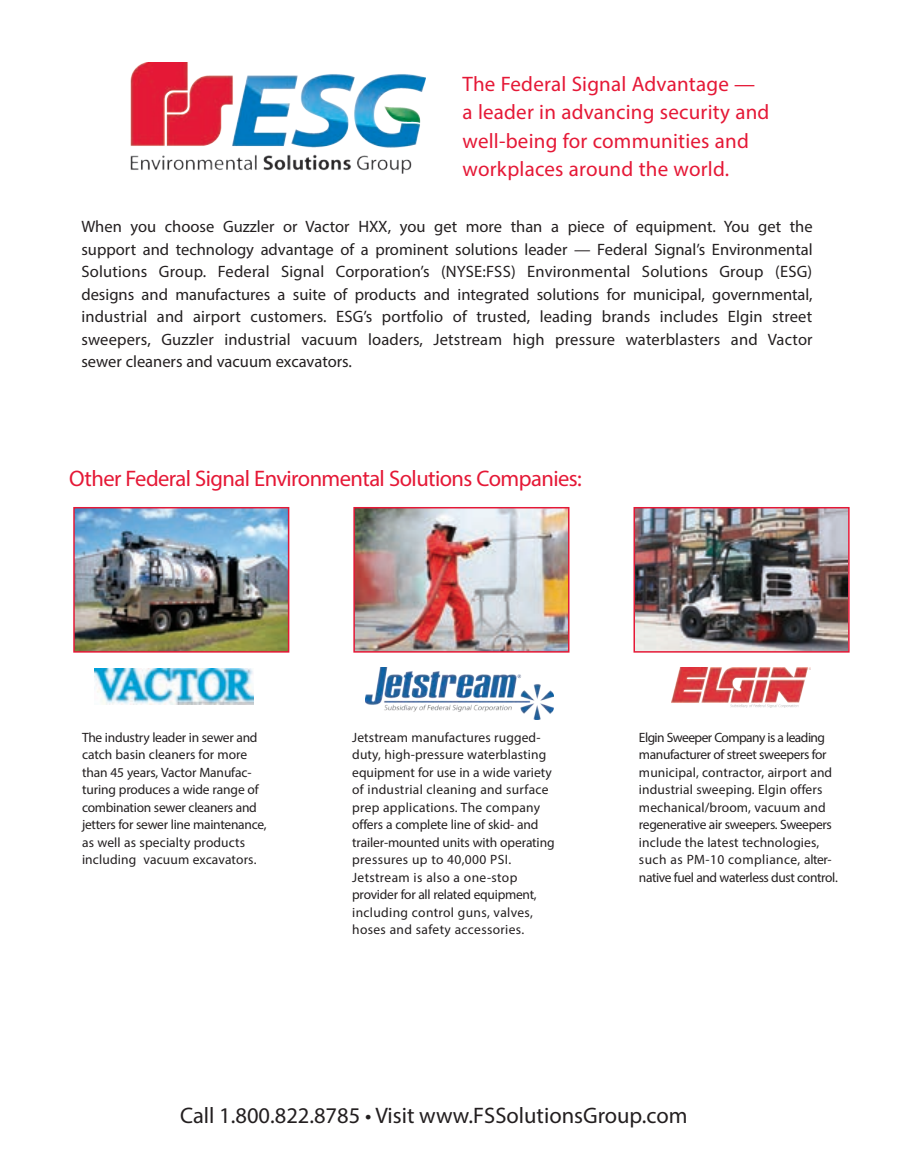
<style>
.page{position:relative;width:905px;height:1175px;background:#fff}
.page>*{position:absolute;margin:0;border:0;box-sizing:border-box;transform-origin:0 0}
.sub_feature_head{font:22.5px "Myriad Pro";letter-spacing:-.025em;color:#e51836}
.t1{font:22.5px "Myriad Pro";color:#231f20}
.sub__feature_text{font:21px/28.5px "Myriad Pro";letter-spacing:.01em;color:#e51836}
.text{font:16.5px/22.5px "Myriad Pro";color:#231f20;text-align:justify}
.sub__feature_text-2{font:13.5px/17.5px "Myriad Pro";color:#231f20}
</style>
<div class="page">
<img style="left:366px;top:667px;width:187px;height:52px">
<img style="left:356px;top:510px;width:210px;height:139px">
<div style="left:353px;top:507px;width:216px;height:145px;border:2px solid #e51836"></div>
<img style="left:76px;top:510px;width:210px;height:139px">
<div style="left:73px;top:507px;width:216px;height:145px;border:2px solid #e51836"></div>
<img style="left:636px;top:510px;width:210px;height:139px">
<div style="left:633px;top:507px;width:216px;height:145px;border:2px solid #e51836"></div>
<img style="left:130px;top:63px;width:295px;height:111px">
<img style="left:94px;top:668px;width:160px;height:36px">
<img style="left:672px;top:667px;width:138px;height:40px">
<p class="sub__feature_text" style="left:462px;top:69px;width:308px">The Federal Signal Advantage — a leader in advancing security and well-being for communities and workplaces around the world.</p>
<p class="text" style="left:81px;top:215px;width:732px">When you choose Guzzler or Vactor HXX, you get more than a piece of equipment. You get the support and technology advantage of a prominent solutions leader — Federal Signal’s Environmental Solutions Group. Federal Signal Corporation’s (NYSE:FSS) Environmental Solutions Group (ESG) designs and manufactures a suite of products and integrated solutions for municipal, governmental, industrial and airport customers. ESG’s portfolio of trusted, leading brands includes Elgin street sweepers, Guzzler industrial vacuum loaders, Jetstream high pressure waterblasters and Vactor sewer cleaners and vacuum excavators.</p>
<p class="sub_feature_head" style="left:69px;top:464px;width:514px">Other Federal Signal Environmental Solutions Companies:</p>
<p class="sub__feature_text-2" style="left:352px;top:728px;width:204px">Jetstream manufactures rugged&shy;duty, high-pressure waterblasting equipment for use in a wide variety of industrial cleaning and surface prep applications. The company offers a complete line of skid- and trailer-mounted units with operating pressures up to 40,000 PSI.<br>Jetstream is also a one-stop provider for all related equipment, including control guns, valves, hoses and safety accessories.</p>
<p class="sub__feature_text-2" style="left:82px;top:728px;width:186px">The industry leader in sewer and catch basin cleaners for more than 45 years, Vactor Manufac&shy;turing produces a wide range of combination sewer cleaners and jetters for sewer line maintenance, as well as specialty products including vacuum excavators.</p>
<p class="sub__feature_text-2" style="left:639px;top:728px;width:200px">Elgin Sweeper Company is a leading manufacturer of street sweepers for municipal, contractor, airport and industrial sweeping. Elgin offers mechanical/broom, vacuum and regenerative air sweepers. Sweepers include the latest technologies, such as PM-10 compliance, alter&shy;native fuel and waterless dust control.</p>
<p class="t1" style="left:180px;top:1101px;width:509px">Call 1.800.822.8785 • Visit www.FSSolutionsGroup.com</p>
</div>
